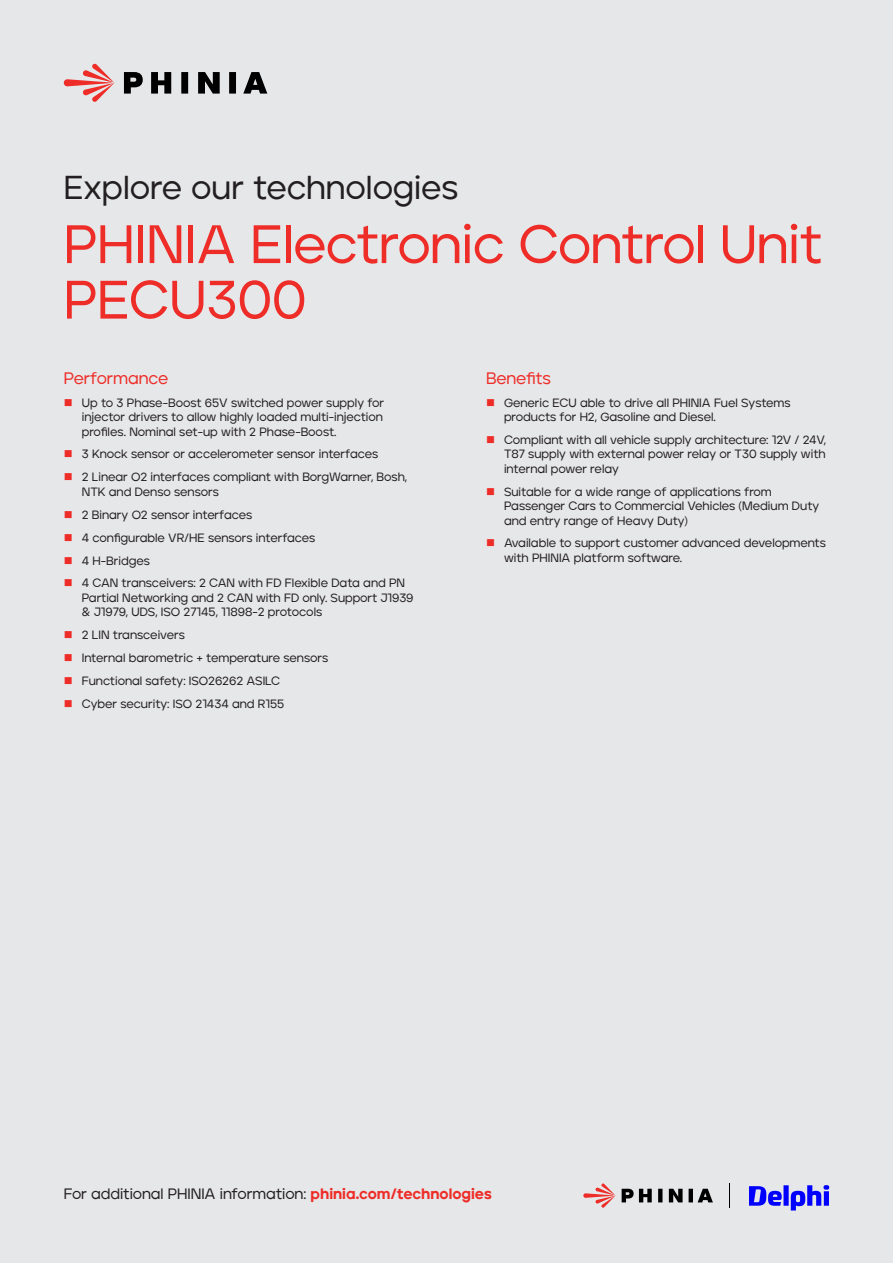
<style>
.page{position:relative;width:893px;height:1263px;background:#e6e7e9}
.page>*{position:absolute;margin:0;border:0;box-sizing:border-box;transform-origin:0 0}
.t1{font:500 54px/55.5px "Jeko";letter-spacing:-.01em;color:#ee2d28}
.t2{font:500 33px "Jeko";letter-spacing:-.005em;color:#231f20}
.t3{font:500 16.5px "Jeko";letter-spacing:-.01em;color:#ee2d28}
.t4{font:500 15px "Jeko";color:#231f20}
.t5{font:500 12px/14.4px "Jeko";letter-spacing:-.005em;color:#231f20}
.s1{color:#ee2d28}
.s2{font-weight:900;color:#ee2d28}
</style>
<div class="page">
<svg style="left:729px;top:1183px;width:1px;height:25px"></svg>
<svg style="left:583px;top:1183px;width:32px;height:25px"></svg>
<svg style="left:622px;top:1189px;width:91px;height:13px"></svg>
<svg style="left:749px;top:1185px;width:80px;height:25px"></svg>
<svg style="left:64px;top:63px;width:50px;height:39px"></svg>
<svg style="left:124px;top:72px;width:143px;height:22px"></svg>
<p class="t2" style="left:64px;top:168px;width:396px">Explore our technologies</p>
<p class="t1" style="left:64px;top:217px;width:760px">PHINIA Electronic Control Unit<br>PECU300</p>
<p class="t3" style="left:64px;top:368px;width:106px">Performance</p>
<p class="t5" style="left:82px;top:395px;width:304px;text-align:justify;text-indent:-18px"><span class="s1">■</span> Up to 3 Phase-Boost 65V switched power supply for injector drivers to allow highly loaded multi-injection profiles. Nominal set-up with 2 Phase-Boost.</p>
<p class="t5" style="left:64px;top:447px;width:316px"><span class="s1">■</span> 3 Knock sensor or accelerometer sensor interfaces</p>
<p class="t5" style="left:82px;top:470px;width:327px;text-indent:-18px"><span class="s1">■</span> 2 Linear O2 interfaces compliant with BorgWarner, Bosh,<br>NTK and Denso sensors</p>
<p class="t5" style="left:64px;top:507px;width:190px"><span class="s1">■</span> 2 Binary O2 sensor interfaces</p>
<p class="t5" style="left:64px;top:530px;width:253px"><span class="s1">■</span> 4 configurable VR/HE sensors interfaces</p>
<p class="t5" style="left:64px;top:553px;width:88px"><span class="s1">■</span> 4 H-Bridges</p>
<p class="t5" style="left:82px;top:576px;width:333px;text-indent:-18px"><span class="s1">■</span> 4 CAN transceivers: 2 CAN with FD Flexible Data and PN<br>Partial Networking and 2 CAN with FD only. Support J1939 &amp; J1979, UDS, ISO 27145, 11898-2 protocols</p>
<p class="t5" style="left:64px;top:628px;width:123px"><span class="s1">■</span> 2 LIN transceivers</p>
<p class="t5" style="left:64px;top:651px;width:266px"><span class="s1">■</span> Internal barometric + temperature sensors</p>
<p class="t5" style="left:64px;top:674px;width:218px"><span class="s1">■</span> Functional safety: ISO26262 ASILC</p>
<p class="t5" style="left:64px;top:696px;width:222px"><span class="s1">■</span> Cyber security: ISO 21434 and R155</p>
<p class="t3" style="left:486px;top:368px;width:66px">Benefits</p>
<p class="t5" style="left:504px;top:395px;width:288px;text-indent:-18px"><span class="s1">■</span> Generic ECU able to drive all PHINIA Fuel Systems products for H2, Gasoline and Diesel.</p>
<p class="t5" style="left:504px;top:433px;width:323px;text-align:justify;text-indent:-18px"><span class="s1">■</span> Compliant with all vehicle supply architecture: 12V / 24V, T87 supply with external power relay or T30 supply with internal power relay</p>
<p class="t5" style="left:504px;top:484px;width:317px;text-indent:-18px"><span class="s1">■</span> Suitable for a wide range of applications from<br>Passenger Cars to Commercial Vehicles (Medium Duty and entry range of Heavy Duty)</p>
<p class="t5" style="left:504px;top:536px;width:323px;text-indent:-18px"><span class="s1">■</span> Available to support customer advanced developments with PHINIA platform software.</p>
<p class="t4" style="left:64px;top:1185px;width:429px">For additional PHINIA information: <span class="s2">phinia.com/technologies</span></p>
</div>
